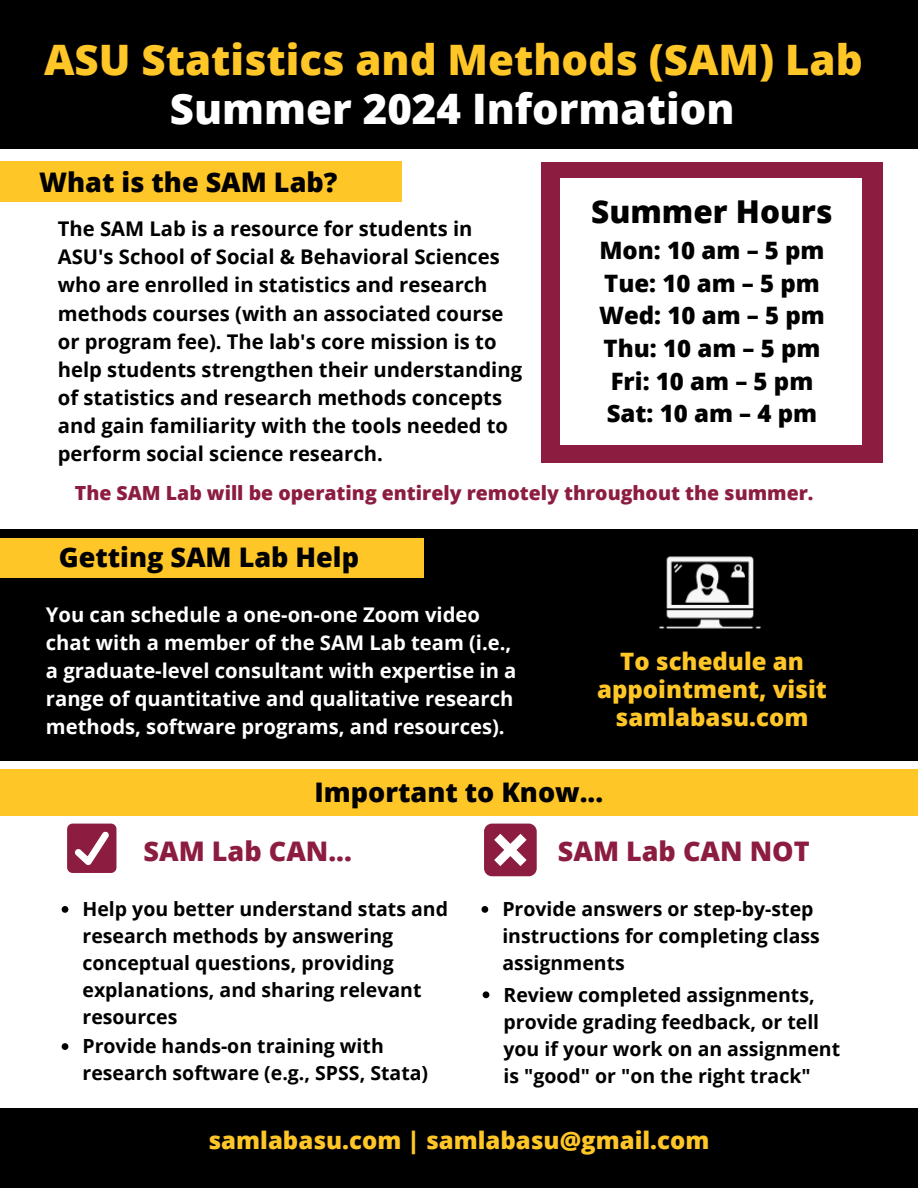
<style>
.page{position:relative;width:918px;height:1188px;background:#fff}
.page>*{position:absolute;margin:0;border:0;box-sizing:border-box;transform-origin:0 0}
.t1{font:800 42px "Open Sans";color:#ffc627}
.t2{font:800 42px "Open Sans";color:#fff}
.t3{font:800 31.5px "Open Sans";color:#000}
.t4{font:800 27px "Open Sans";color:#000}
.t5{font:800 27px "Open Sans";color:#8c1d40}
.t6{font:800 24px/28.2px "Open Sans";color:#ffc627;text-align:center}
.t7{font:800 24px/32.7px "Open Sans";color:#000;text-align:center}
.t8{font:700 20.25px/28.2px "Open Sans";color:#000}
.t9{font:700 20.25px/28.2px "Open Sans";color:#fff}
.t10{font:700 19.5px/27px "Open Sans";color:#000}
.t11{font:800 19.5px "Open Sans";color:#8c1d40}
</style>
<div class="page">
<div style="left:0;top:0;width:918px;height:148px;background:#000"></div>
<div style="left:0;top:529px;width:918px;height:659px;background:#000"></div>
<div style="left:0;top:162px;width:401px;height:40px;background:#ffc627"></div>
<div style="left:0;top:538px;width:424px;height:39px;background:#ffc627"></div>
<div style="left:0;top:761px;width:918px;height:347px;background:#fff"></div>
<img style="left:659px;top:556px;width:102px;height:73px">
<div style="left:541px;top:162px;width:342px;height:301px;background:#8c1d40"></div>
<div style="left:560px;top:178px;width:302px;height:267px;background:#fff"></div>
<div style="left:484px;top:824px;width:53px;height:52px;background:#8c1d40;border-radius:8px"></div>
<svg style="left:494px;top:834px;width:33px;height:32px"></svg>
<div style="left:0;top:769px;width:918px;height:47px;background:#ffc627"></div>
<div style="left:67px;top:824px;width:49px;height:49px;background:#8c1d40;border-radius:5px"></div>
<svg style="left:75px;top:831px;width:34px;height:34px"></svg>
<svg style="left:62px;top:906px;width:6px;height:7px"></svg>
<svg style="left:482px;top:906px;width:6px;height:7px"></svg>
<svg style="left:62px;top:1043px;width:6px;height:7px"></svg>
<svg style="left:483px;top:991px;width:6px;height:7px"></svg>
<h4 class="t1" style="left:44px;top:30px;width:820px">ASU Statistics and Methods (SAM) Lab</h4>
<h3 class="t2" style="left:170px;top:79px;width:566px">Summer 2024 Information</h3>
<h4 class="t4" style="left:39px;top:163px;width:300px">What is the SAM Lab?</h4>
<h2 class="t8" style="left:58px;top:214px;width:466px">The SAM Lab is a resource for students in ASU's School of Social &amp; Behavioral Sciences who are enrolled in statistics and research methods courses (with an associated course or program fee). The lab's core mission is to help students strengthen their understanding of statistics and research methods concepts and gain familiarity with the tools needed to perform social science research.</h2>
<h1 class="t3" style="left:591px;top:189px;width:243px">Summer Hours</h1>
<h1 class="t7" style="left:599px;top:233px;width:227px">Mon: 10 am – 5 pm<br>Tue: 10 am – 5 pm<br>Wed: 10 am – 5 pm<br>Thu: 10 am – 5 pm<br>Fri: 10 am – 5 pm<br>Sat: 10 am – 4 pm</h1>
<p class="t11" style="left:75px;top:479px;width:740px">The SAM Lab will be operating entirely remotely throughout the summer.</p>
<h2 class="t4" style="left:59px;top:538px;width:302px">Getting SAM Lab Help</h2>
<h4 class="t9" style="left:46px;top:600px;width:472px">You can schedule a one-on-one Zoom video chat with a member of the SAM Lab team (i.e., a graduate-level consultant with expertise in a range of quantitative and qualitative research methods, software programs, and resources).</h4>
<h2 class="t6" style="left:597px;top:646px;width:231px">To schedule an appointment, visit samlabasu.com</h2>
<p class="t4" style="left:315px;top:773px;width:290px">Important to Know...</p>
<p class="t5" style="left:144px;top:832px;width:210px">SAM Lab CAN...</p>
<p class="t5" style="left:558px;top:832px;width:253px">SAM Lab CAN NOT</p>
<p class="t10" style="left:82px;top:895px;width:367px">Help you better understand stats and research methods by answering conceptual questions, providing explanations, and sharing relevant resources</p>
<h2 class="t10" style="left:502px;top:895px;width:319px">Provide answers or step-by-step instructions for completing class assignments</h2>
<h2 class="t10" style="left:82px;top:1032px;width:347px">Provide hands-on training with research software (e.g., SPSS, Stata)</h2>
<p class="t10" style="left:503px;top:980px;width:338px">Review completed assignments, provide grading feedback, or tell you if your work on an assignment is "good" or "on the right track"</p>
<h3 class="t6" style="left:209px;top:1126px;width:502px">samlabasu.com | samlabasu@gmail.com</h3>
</div>
